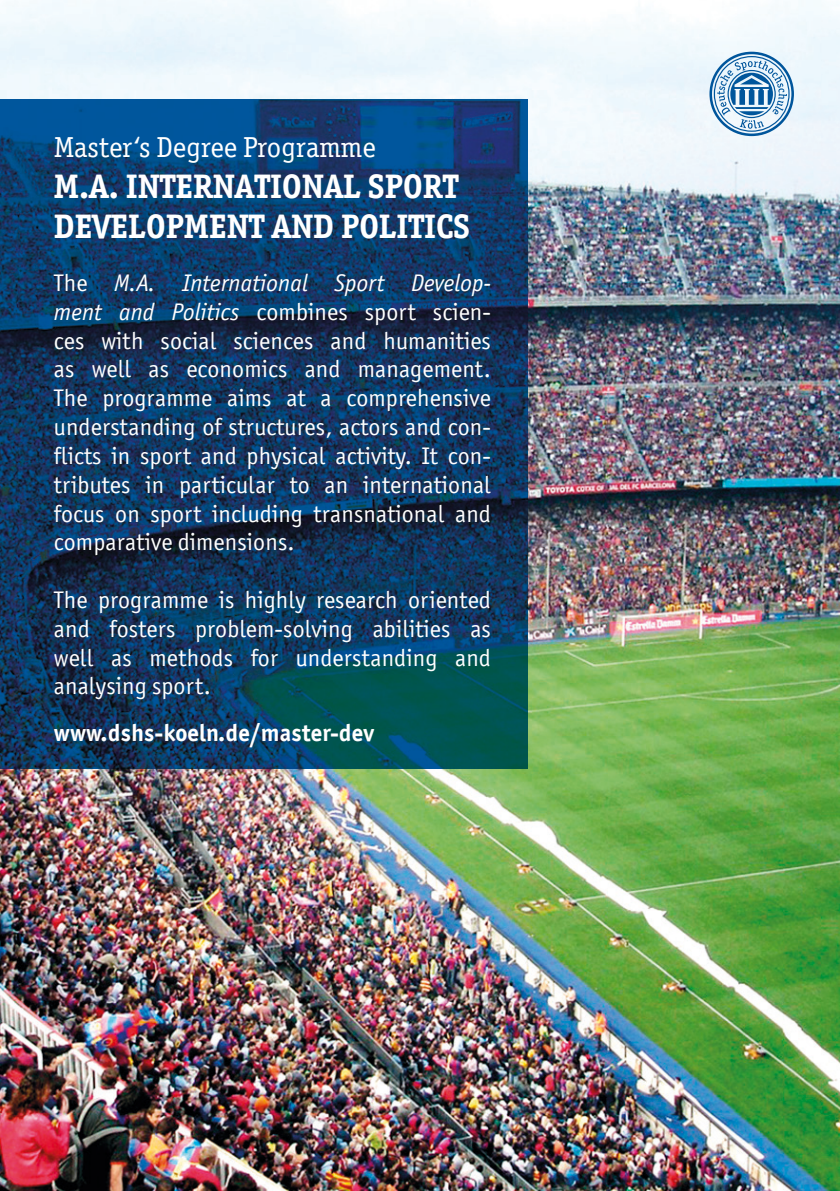
<style>
.page{position:relative;width:840px;height:1191px;background:#fff}
.page>*{position:absolute;margin:0;border:0;box-sizing:border-box;transform-origin:0 0}
.t1{font:700 34px/40.8px "Officina Serif ITC Pro";color:#fff}
.t2{font:28.8px "Officina Serif ITC Pro";color:#fff}
.t3{font:24px/28.8px "Officina Sans ITC Pro";letter-spacing:.005em;color:#fff;text-align:justify}
.t4{font:700 24px "Officina Sans ITC Pro";letter-spacing:.005em;color:#fff}
.s1{font-style:italic}
</style>
<div class="page">
<img style="left:0;top:0;width:839px;height:1191px">
<img style="left:0;top:99px;width:527px;height:669px">
<img style="left:709px;top:52px;width:84px;height:84px">
<p class="t2" style="left:54px;top:130px;width:323px">Master‘s Degree Programme</p>
<h1 class="t1" style="left:54px;top:165px;width:417px">M.A. INTERNATIONAL SPORT<br>DEVELOPMENT AND POLITICS</h1>
<p class="t3" style="left:54px;top:268px;width:438px">The <span class="s1">M.A. International Sport Develop&shy;ment and Politics</span> combines sport scien&shy;ces with social sciences and humanities as well as economics and management.<br>The programme aims at a comprehensive understanding of structures, actors and con&shy;flicts in sport and physical activity. It con&shy;tributes in particular to an international focus on sport including transnational and comparative dimensions.</p>
<p class="t3" style="left:54px;top:585px;width:438px">The programme is highly research oriented and fosters problem-solving abilities as well as methods for understanding and analysing sport.</p>
<p class="t4" style="left:54px;top:717px;width:321px">www.dshs-koeln.de/master-dev</p>
</div>
